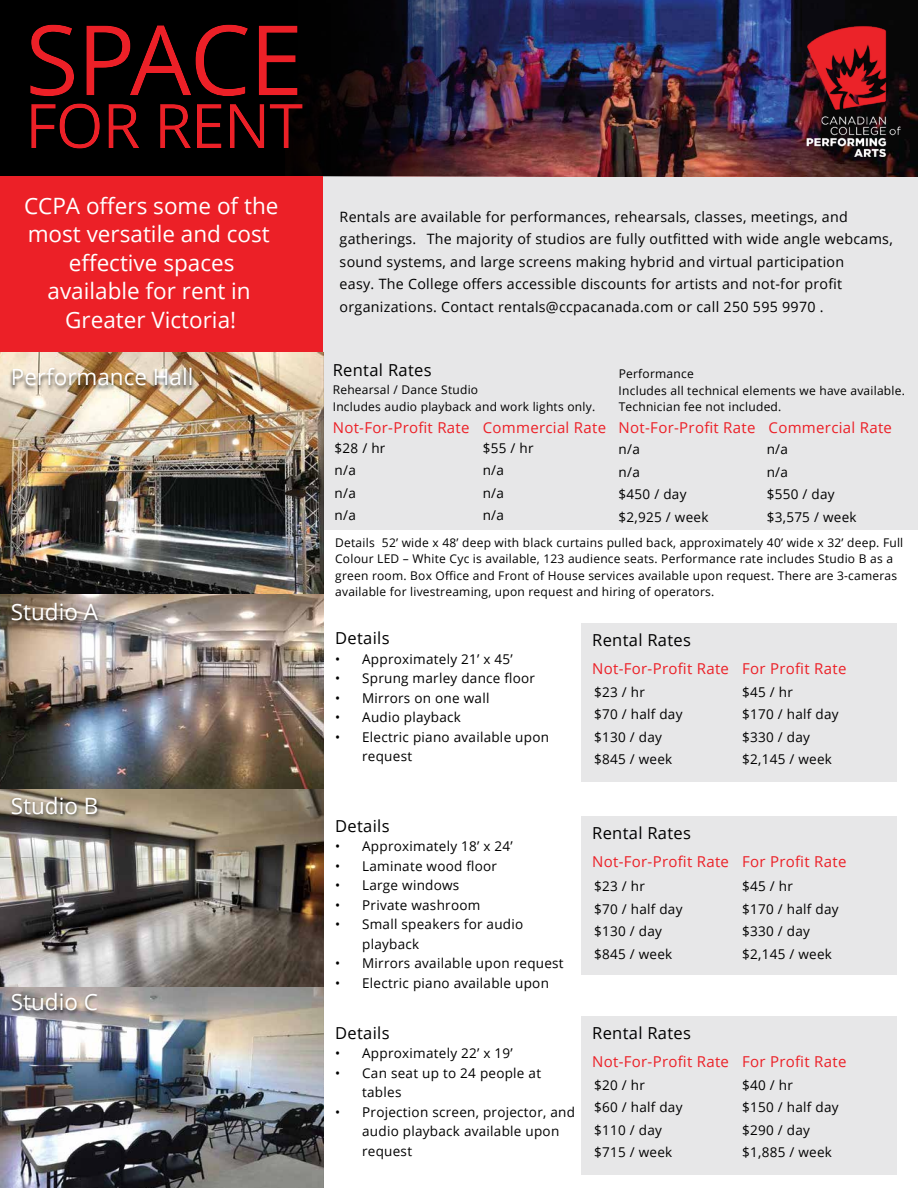
<style>
.page{position:relative;width:918px;height:1188px;background:#fff}
.page>*{position:absolute;margin:0;border:0;box-sizing:border-box;transform-origin:0 0}
.t1{font:97.5px "Open Sans";letter-spacing:-.02em;color:#ec2027}
.t2{font:61.5px "Open Sans";letter-spacing:-.02em;color:#ec2027}
.t3{font:22.5px/28.5px "Open Sans";color:#fff;text-align:center}
.t4{font:16.5px "Open Sans";letter-spacing:.02em;color:#000}
.t5{font:15px "Open Sans";letter-spacing:.02em;color:#ec2027}
.t6{font:14.25px/22.5px "Open Sans";letter-spacing:.02em;color:#000}
.t7{font:13.5px/22.5px "Open Sans";letter-spacing:.02em;color:#000}
.t8{font:12px/16.5px "Open Sans";letter-spacing:.02em;color:#000}
</style>
<div class="page">
<div style="left:321px;top:177px;width:597px;height:175px;background:#e7e7e8"></div>
<div style="left:321px;top:352px;width:288px;height:177px;background:#e7e7e8"></div>
<div style="left:609px;top:352px;width:309px;height:177px;background:#e7e7e8"></div>
<div style="left:581px;top:623px;width:315px;height:159px;background:#e7e7e8"></div>
<div style="left:581px;top:816px;width:315px;height:159px;background:#e7e7e8"></div>
<div style="left:581px;top:1016px;width:315px;height:159px;background:#e7e7e8"></div>
<img style="left:0;top:352px;width:324px;height:836px">
<div style="left:1px;top:0;width:917px;height:176px;background:#000"></div>
<img style="left:291px;top:0;width:627px;height:176px">
<div style="left:0;top:177px;width:323px;height:175px;background:#ec2027"></div>
<img style="left:806px;top:25px;width:94px;height:131px">
<img style="left:6px;top:364px;width:192px;height:35px">
<img style="left:6px;top:598px;width:98px;height:36px">
<img style="left:6px;top:792px;width:98px;height:36px">
<img style="left:6px;top:988px;width:98px;height:36px">
<h1 class="t1" style="left:25px;top:-7px;width:280px">SPACE</h1>
<h2 class="t2" style="left:25px;top:84px;width:279px">FOR RENT</h2>
<h3 class="t3" style="left:24px;top:191px;width:256px">CCPA offers some of the most versatile and cost effective spaces available for rent in<br>Greater Victoria!</h3>
<h3 class="t3" style="left:11px;top:362px;width:184px">Performance Hall</h3>
<h3 class="t3" style="left:11px;top:597px;width:89px">Studio A</h3>
<h3 class="t3" style="left:11px;top:791px;width:89px">Studio B</h3>
<h3 class="t3" style="left:11px;top:987px;width:89px">Studio C</h3>
<p class="t6" style="left:340px;top:205px;width:555px">Rentals are available for performances, rehearsals, classes, meetings, and gatherings. The majority of studios are fully outfitted with wide angle webcams, sound systems, and large screens making hybrid and virtual participation<br>easy. The College offers accessible discounts for artists and not-for profit organizations. Contact rentals@ccpacanada.com or call 250 595 9970 .</p>
<p class="t4" style="left:333px;top:359px;width:100px">Rental Rates</p>
<p class="t8" style="left:333px;top:381px;width:264px">Rehearsal / Dance Studio<br>Includes audio playback and work lights only.</p>
<p class="t8" style="left:619px;top:365px;width:288px">Performance<br>Includes all technical elements we have available.<br>Technician fee not included.</p>
<p class="t5" style="left:333px;top:417px;width:138px">Not-For-Profit Rate</p>
<p class="t7" style="left:335px;top:436px;width:52px">$28 / hr n/a<br>n/a<br>n/a</p>
<p class="t5" style="left:483px;top:417px;width:274px">Commercial Rate Not-For-Profit Rate</p>
<p class="t7" style="left:483px;top:436px;width:52px">$55 / hr n/a<br>n/a<br>n/a</p>
<p class="t7" style="left:619px;top:438px;width:91px">n/a<br>n/a<br>$450 / day $2,925 / week</p>
<p class="t5" style="left:769px;top:417px;width:125px">Commercial Rate</p>
<p class="t7" style="left:767px;top:438px;width:91px">n/a<br>n/a<br>$550 / day $3,575 / week</p>
<p class="t8" style="left:335px;top:534px;width:570px">Details 52’ wide x 48’ deep with black curtains pulled back, approximately 40’ wide x 32’ deep. Full Colour LED – White Cyc is available, 123 audience seats. Performance rate includes Studio B as a green room. Box Office and Front of House services available upon request. There are 3-cameras available for livestreaming, upon request and hiring of operators.</p>
<p class="t4" style="left:335px;top:627px;width:56px">Details</p>
<p class="t7" style="left:335px;top:647px;width:179px">• Approximately 21’ x 45’</p>
<p class="t7" style="left:335px;top:667px;width:201px">• Sprung marley dance floor</p>
<p class="t7" style="left:335px;top:686px;width:156px">• Mirrors on one wall</p>
<p class="t7" style="left:335px;top:706px;width:127px">• Audio playback</p>
<p class="t7" style="left:362px;top:727px;width:188px;line-height:19.5px;text-indent:-27px">• Electric piano available upon request</p>
<p class="t4" style="left:592px;top:628px;width:100px">Rental Rates</p>
<p class="t5" style="left:592px;top:658px;width:138px">Not-For-Profit Rate</p>
<p class="t5" style="left:742px;top:658px;width:106px">For Profit Rate</p>
<p class="t7" style="left:594px;top:680px;width:90px">$23 / hr<br>$70 / half day $130 / day $845 / week</p>
<p class="t7" style="left:742px;top:680px;width:98px">$45 / hr<br>$170 / half day $330 / day $2,145 / week</p>
<p class="t4" style="left:335px;top:814px;width:56px">Details</p>
<p class="t7" style="left:335px;top:835px;width:179px">• Approximately 18’ x 24’</p>
<p class="t7" style="left:335px;top:854px;width:163px">• Laminate wood floor</p>
<p class="t7" style="left:335px;top:874px;width:126px">• Large windows</p>
<p class="t7" style="left:335px;top:893px;width:147px">• Private washroom</p>
<p class="t7" style="left:362px;top:914px;width:163px;line-height:19.5px;text-indent:-27px">• Small speakers for audio playback</p>
<p class="t7" style="left:335px;top:952px;width:230px">• Mirrors available upon request</p>
<p class="t7" style="left:335px;top:971px;width:215px">• Electric piano available upon</p>
<p class="t4" style="left:335px;top:1021px;width:56px">Details</p>
<p class="t7" style="left:335px;top:1042px;width:179px">• Approximately 22’ x 19’</p>
<p class="t7" style="left:362px;top:1063px;width:180px;line-height:19.5px;text-indent:-27px">• Can seat up to 24 people at tables</p>
<p class="t7" style="left:362px;top:1102px;width:214px;line-height:19.5px;text-indent:-27px">• Projection screen, projector, and audio playback available upon request</p>
<p class="t4" style="left:592px;top:821px;width:100px">Rental Rates</p>
<p class="t5" style="left:592px;top:852px;width:138px">Not-For-Profit Rate</p>
<p class="t7" style="left:594px;top:875px;width:90px">$23 / hr<br>$70 / half day $130 / day $845 / week</p>
<p class="t5" style="left:742px;top:852px;width:106px">For Profit Rate</p>
<p class="t7" style="left:742px;top:875px;width:98px">$45 / hr<br>$170 / half day $330 / day $2,145 / week</p>
<p class="t4" style="left:592px;top:1021px;width:100px">Rental Rates</p>
<p class="t5" style="left:592px;top:1051px;width:138px">Not-For-Profit Rate</p>
<p class="t7" style="left:594px;top:1073px;width:90px">$20 / hr<br>$60 / half day $110 / day $715 / week</p>
<p class="t5" style="left:742px;top:1051px;width:106px">For Profit Rate</p>
<p class="t7" style="left:742px;top:1073px;width:98px">$40 / hr<br>$150 / half day $290 / day $1,885 / week</p>
</div>
